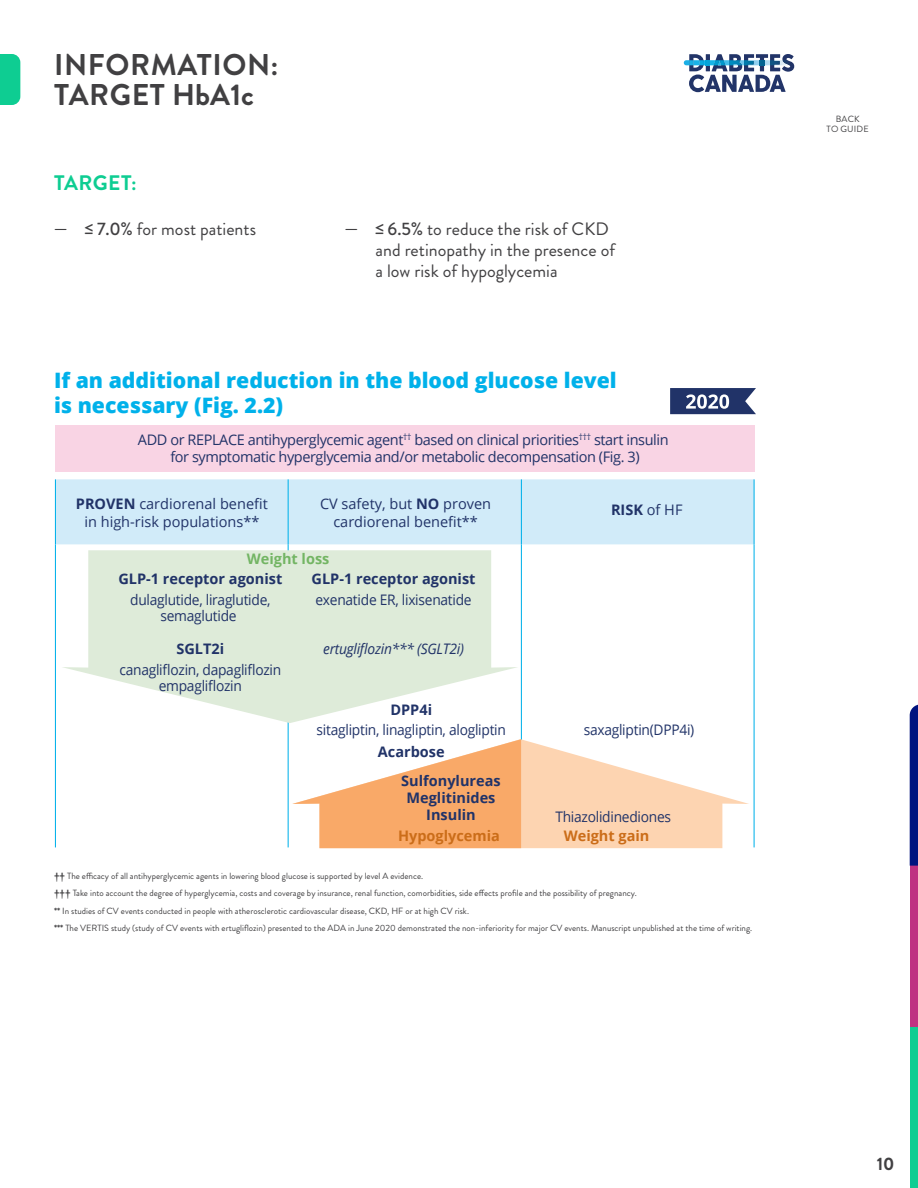
<style>
.page{position:relative;width:918px;height:1188px;background:#fff}
.page>*{position:absolute;margin:0;border:0;box-sizing:border-box;transform-origin:0 0}
.t1{font:700 30px/30px "Brandon Grotesque";letter-spacing:.02em;color:#414042}
.t2{font:800 21.3px/25.5px "Open Sans";color:#00b1ea}
.t3{font:700 21px "Brandon Grotesque";letter-spacing:.02em;color:#0ecd92}
.t4{font:18px/21px "Brandon Grotesque";color:#414042}
.t5{font:700 18px "Brandon Grotesque";color:#414042}
.t6{font:14.55px/16.5px "Open Sans";letter-spacing:-.02em;color:#213368;text-align:center;scale:.95 1}
.t7{font:14.55px/17.4px "Open Sans";letter-spacing:-.02em;color:#213368;text-align:center}
.t8{font:700 14.55px/17.4px "Open Sans";color:#213368;text-align:center}
.t9{font:14.55px/17.4px "Open Sans";color:#213368;text-align:center}
.t10{font:italic 14.55px "Open Sans";letter-spacing:-.02em;color:#213368;scale:.95 1}
.t11{font:700 14.55px "Open Sans";color:#cb6d19}
.t12{font:700 14.55px "Open Sans";color:#73b564}
.t13{font:9px/17.5px "Brandon Grotesque";color:#414042}
.t14{font:9px/10.5px "Brandon Grotesque";letter-spacing:.02em;color:#414042;text-align:center}
.s1{font-weight:500}
.s2{font-weight:700}
.s3{font-weight:400}
</style>
<div class="page">
<div style="left:910px;top:1027px;width:8px;height:161px;background:#0ecd92"></div>
<div style="left:910px;top:866px;width:8px;height:161px;background:#bf3182"></div>
<svg style="left:910px;top:704px;width:8px;height:162px"></svg>
<svg style="left:0;top:54px;width:20px;height:51px"></svg>
<img style="left:684px;top:60px;width:5px;height:5px">
<svg style="left:689px;top:54px;width:105px;height:38px"></svg>
<div style="left:55px;top:425px;width:700px;height:47px;background:#f9d4e4"></div>
<div style="left:56px;top:479px;width:698px;height:65px;background:#d1ebf9"></div>
<hr style="left:55px;top:479px;width:1px;height:65px;background:#00b1ea">
<hr style="left:288px;top:479px;width:1px;height:65px;background:#00b1ea">
<hr style="left:521px;top:479px;width:1px;height:65px;background:#00b1ea">
<hr style="left:754px;top:479px;width:1px;height:65px;background:#00b1ea">
<hr style="left:55px;top:544px;width:1px;height:303px;background:#00b1ea">
<hr style="left:288px;top:544px;width:1px;height:303px;background:#00b1ea">
<hr style="left:521px;top:544px;width:1px;height:303px;background:#00b1ea">
<hr style="left:754px;top:544px;width:1px;height:303px;background:#00b1ea">
<svg style="left:63px;top:550px;width:454px;height:173px;fill:#deebd9"></svg>
<svg style="left:521px;top:739px;width:228px;height:109px;fill:#fdd4b1"></svg>
<svg style="left:292px;top:739px;width:229px;height:109px"></svg>
<svg style="left:670px;top:388px;width:86px;height:26px;background:#4e5d87"></svg>
<h1 class="t1" style="left:54px;top:50px;width:226px">INFORMATION:<br>TARGET HbA1c</h1>
<h3 class="t3" style="left:54px;top:169px;width:84px">TARGET:</h3>
<h3 class="t4" style="left:54px;top:219px;width:204px"><span class="s1">— ≤ 7.0%</span> for most patients</h3>
<h3 class="t4" style="left:376px;top:219px;width:241px;text-indent:-31px"><span class="s1">— ≤ 6.5%</span> to reduce the risk of CKD and retinopathy in the presence of a low risk of hypoglycemia</h3>
<h2 class="t2" style="left:54px;top:366px;width:564px">If an additional reduction in the blood glucose level is necessary (Fig. 2.2)</h2>
<h3 class="t7" style="left:138px;top:430px;width:532px">ADD or REPLACE antihyperglycemic agent<sup>††</sup> based on clinical priorities<sup>†††</sup> start insulin for symptomatic hyperglycemia and/or metabolic decompensation (Fig. 3)</h3>
<h3 class="t9" style="left:76px;top:495px;width:193px"><span class="s2">PROVEN</span> cardiorenal benefit in high-risk populations**</h3>
<h3 class="t8" style="left:611px;top:501px;width:73px">RISK <span class="s3">of HF</span></h3>
<h3 class="t9" style="left:320px;top:495px;width:173px">CV safety, but <span class="s2">NO</span> proven cardiorenal benefit**</h3>
<h3 class="t12" style="left:247px;top:548px;width:84px">Weight loss</h3>
<h3 class="t8" style="left:118px;top:570px;width:166px">GLP-1 receptor agonist</h3>
<h3 class="t6" style="left:130px;top:591px;width:149px">dulaglutide, liraglutide, semaglutide</h3>
<h3 class="t8" style="left:176px;top:640px;width:49px">SGLT2i</h3>
<h3 class="t6" style="left:119px;top:661px;width:172px">canagliflozin, dapagliflozin empagliflozin</h3>
<h3 class="t8" style="left:312px;top:570px;width:166px">GLP-1 receptor agonist</h3>
<h3 class="t6" style="left:315px;top:591px;width:166px">exenatide ER, lixisenatide</h3>
<h3 class="t10" style="left:323px;top:639px;width:150px">ertugliflozin*** (SGLT2i)</h3>
<h3 class="t8" style="left:390px;top:701px;width:43px">DPP4i</h3>
<h3 class="t6" style="left:317px;top:722px;width:201px">sitagliptin, linagliptin, alogliptin</h3>
<h3 class="t8" style="left:378px;top:743px;width:68px">Acarbose</h3>
<h3 class="t8" style="left:401px;top:771px;width:101px">Sulfonylureas<br>Meglitinides<br>Insulin</h3>
<h3 class="t6" style="left:584px;top:722px;width:118px">saxagliptin(DPP4i)</h3>
<h3 class="t6" style="left:555px;top:808px;width:123px">Thiazolidinediones</h3>
<h3 class="t11" style="left:398px;top:825px;width:103px">Hypoglycemia</h3>
<h3 class="t11" style="left:564px;top:825px;width:87px">Weight gain</h3>
<p class="t13" style="left:54px;top:867px;width:700px"><span class="s2">††</span> The efficacy of all antihyperglycemic agents in lowering blood glucose is supported by level A evidence.<br><span class="s2">†††</span> Take into account the degree of hyperglycemia, costs and coverage by insurance, renal function, comorbidities, side effects profile and the possibility of pregnancy.<br><span class="s2">**</span> In studies of CV events conducted in people with atherosclerotic cardiovascular disease, CKD, HF or at high CV risk.<br><span class="s2">***</span> The VERTIS study (study of CV events with ertugliflozin) presented to the ADA in June 2020 demonstrated the non-inferiority for major CV events. Manuscript unpublished at the time of writing.</p>
<p class="t14" style="left:827px;top:114px;width:44px">BACK<br>TO GUIDE</p>
<h3 class="t5" style="left:877px;top:1152px;width:19px">10</h3>
</div>
